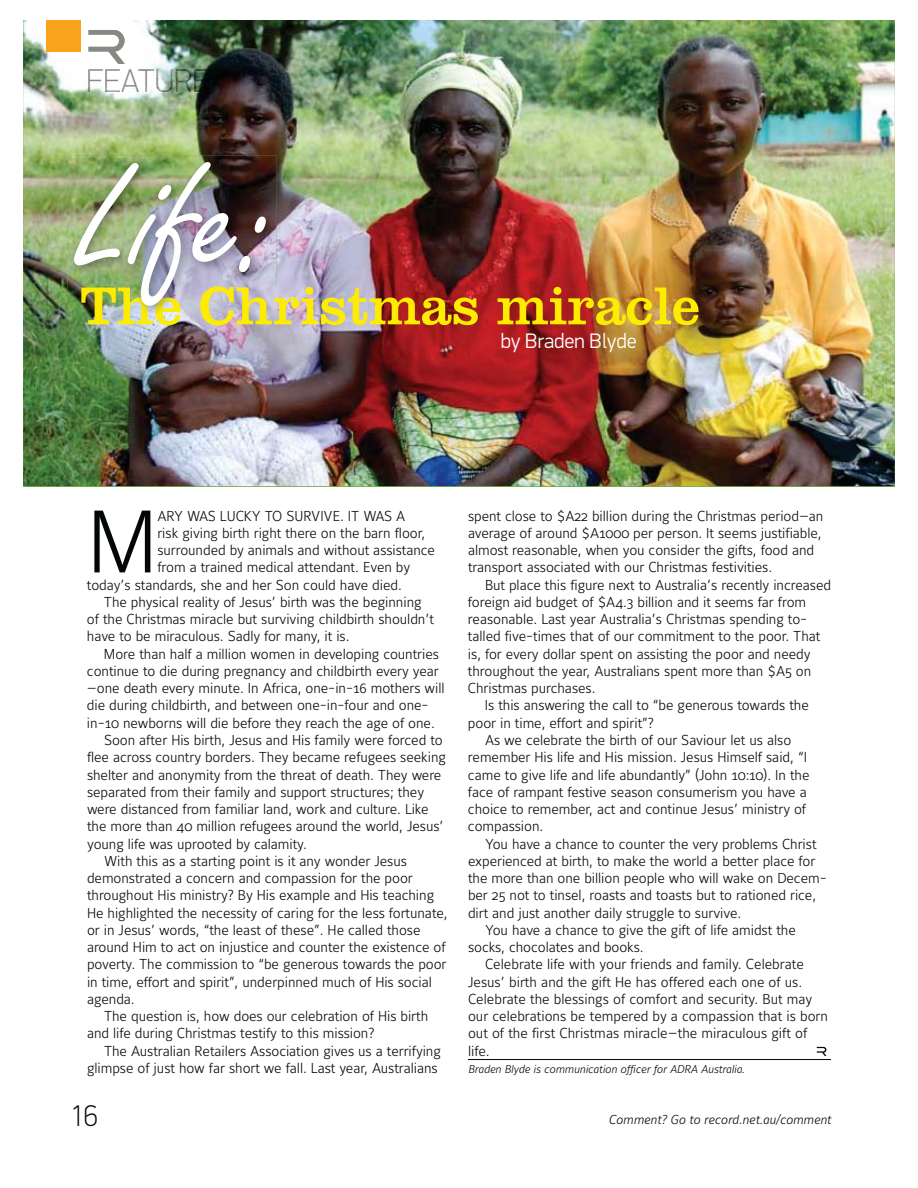
<style>
.page{position:relative;width:918px;height:1188px;background:#fff}
.page>*{position:absolute;margin:0;border:0;box-sizing:border-box;transform-origin:0 0}
.t1{font:153.6px "Freestyle Script";color:#fff}
.t2{font:300 87.6px "Maurea";color:#030806}
.t3{font:55.5px "Clarendon";color:#fced00}
.t4{font:100 33px "PF Din Display Pro";color:#888}
.t5{font:100 30px "PF Din Display Pro";color:#030806}
.t6{font:300 21px "PF Din Display Pro";color:#fff}
.t7{font:300 14.25px/17.2px "Maurea";letter-spacing:-.005em;color:#030806}
.t8{font:italic 300 12.75px "Maurea";color:#030806}
.t9{font:italic 300 11.25px "Maurea";letter-spacing:-.005em;color:#030806}
.s1{color:#888788}
.s2{color:#717a77}
.s3{color:#45594c}
.s4{color:#4a5744}
</style>
<div class="page">
<img style="left:23px;top:20px;width:872px;height:466px">
<hr style="left:468px;top:1059px;width:363px;height:1px;background:#030806">
<svg style="left:817px;top:1047px;width:10px;height:9px"></svg>
<img style="left:67px;top:156px;width:209px;height:160px">
<img style="left:81px;top:286px;width:195px;height:30px">
<div style="left:46px;top:20px;width:34px;height:31px;background:#f8a31b"></div>
<img style="left:89px;top:30px;width:36px;height:34px">
<img style="left:88px;top:69px;width:121px;height:23px">
<h3 class="t4" style="left:86px;top:61px;width:125px">FEA<span class="s1">T</span><span class="s2">U</span><span class="s3">R</span><span class="s4">E</span></h3>
<h1 class="t1" style="left:80px;top:167px;width:192px">Life:</h1>
<h3 class="t3" style="left:80px;top:287px;width:621px">The Christmas miracle</h3>
<h3 class="t6" style="left:501px;top:333px;width:138px">by Braden Blyde</h3>
<h2 class="t2" style="left:87px;top:507px;width:72px">M</h2>
<p class="t7" style="left:157px;top:508px;width:250px">ARY WAS LUCKY TO SURVIVE. IT WAS A</p>
<p class="t7" style="left:157px;top:525px;width:269px">risk giving birth right there on the barn floor,</p>
<p class="t7" style="left:157px;top:543px;width:279px">surrounded by animals and without assistance</p>
<p class="t7" style="left:157px;top:560px;width:254px">from a trained medical attendant. Even by</p>
<p class="t7" style="left:87px;top:577px;width:317px">today’s standards, she and her Son could have died.</p>
<p class="t7" style="left:104px;top:594px;width:319px">The physical reality of Jesus’ birth was the beginning</p>
<p class="t7" style="left:87px;top:612px;width:349px">of the Christmas miracle but surviving childbirth shouldn’t</p>
<p class="t7" style="left:87px;top:629px;width:264px">have to be miraculous. Sadly for many, it is.</p>
<p class="t7" style="left:104px;top:646px;width:337px">More than half a million women in developing countries</p>
<p class="t7" style="left:87px;top:663px;width:353px">continue to die during pregnancy and childbirth every year</p>
<p class="t7" style="left:87px;top:681px;width:359px">—one death every minute. In Africa, one-in-16 mothers will</p>
<p class="t7" style="left:87px;top:698px;width:343px">die during childbirth, and between one-in-four and one-</p>
<p class="t7" style="left:87px;top:715px;width:349px">in-10 newborns will die before they reach the age of one.</p>
<p class="t7" style="left:104px;top:732px;width:340px">Soon after His birth, Jesus and His family were forced to</p>
<p class="t7" style="left:87px;top:750px;width:361px">flee across country borders. They became refugees seeking</p>
<p class="t7" style="left:87px;top:767px;width:356px">shelter and anonymity from the threat of death. They were</p>
<p class="t7" style="left:87px;top:784px;width:339px">separated from their family and support structures; they</p>
<p class="t7" style="left:87px;top:801px;width:343px">were distanced from familiar land, work and culture. Like</p>
<p class="t7" style="left:87px;top:819px;width:358px">the more than 40 million refugees around the world, Jesus’</p>
<p class="t7" style="left:87px;top:836px;width:221px">young life was uprooted by calamity.</p>
<p class="t7" style="left:104px;top:853px;width:304px">With this as a starting point is it any wonder Jesus</p>
<p class="t7" style="left:87px;top:870px;width:327px">demonstrated a concern and compassion for the poor</p>
<p class="t7" style="left:87px;top:888px;width:349px">throughout His ministry? By His example and His teaching</p>
<p class="t7" style="left:87px;top:905px;width:362px">He highlighted the necessity of caring for the less fortunate,</p>
<p class="t7" style="left:87px;top:922px;width:335px">or in Jesus’ words, “the least of these”. He called those</p>
<p class="t7" style="left:87px;top:939px;width:360px">around Him to act on injustice and counter the existence of</p>
<p class="t7" style="left:87px;top:957px;width:361px">poverty. The commission to “be generous towards the poor</p>
<p class="t7" style="left:87px;top:974px;width:346px">in time, effort and spirit”, underpinned much of His social</p>
<p class="t7" style="left:87px;top:991px;width:49px">agenda.</p>
<p class="t7" style="left:104px;top:1008px;width:326px">The question is, how does our celebration of His birth</p>
<p class="t7" style="left:87px;top:1026px;width:289px">and life during Christmas testify to this mission?</p>
<p class="t7" style="left:104px;top:1043px;width:338px">The Australian Retailers Association gives us a terrifying</p>
<p class="t7" style="left:87px;top:1060px;width:352px">glimpse of just how far short we fall. Last year, Australians</p>
<h3 class="t5" style="left:70px;top:1098px;width:30px">16</h3>
<p class="t7" style="left:468px;top:508px;width:357px">spent close to $A22 billion during the Christmas period—an average of around $A1000 per person. It seems justifiable, almost reasonable, when you consider the gifts, food and transport associated with our Christmas festivities.</p>
<p class="t7" style="left:485px;top:577px;width:348px">But place this figure next to Australia’s recently increased</p>
<p class="t7" style="left:468px;top:594px;width:340px">foreign aid budget of $A4.3 billion and it seems far from</p>
<p class="t7" style="left:468px;top:612px;width:341px">reasonable. Last year Australia’s Christmas spending to-</p>
<p class="t7" style="left:468px;top:629px;width:354px">talled five-times that of our commitment to the poor. That</p>
<p class="t7" style="left:468px;top:646px;width:344px">is, for every dollar spent on assisting the poor and needy</p>
<p class="t7" style="left:468px;top:663px;width:345px">throughout the year, Australians spent more than $A5 on</p>
<p class="t7" style="left:468px;top:681px;width:129px">Christmas purchases.</p>
<p class="t7" style="left:485px;top:698px;width:325px">Is this answering the call to “be generous towards the</p>
<p class="t7" style="left:468px;top:715px;width:188px">poor in time, effort and spirit”?</p>
<p class="t7" style="left:485px;top:732px;width:308px">As we celebrate the birth of our Saviour let us also</p>
<p class="t7" style="left:468px;top:750px;width:340px">remember His life and His mission. Jesus Himself said, “I</p>
<p class="t7" style="left:468px;top:767px;width:343px">came to give life and life abundantly” (John 10:10). In the</p>
<p class="t7" style="left:468px;top:784px;width:340px">face of rampant festive season consumerism you have a</p>
<p class="t7" style="left:468px;top:801px;width:340px">choice to remember, act and continue Jesus’ ministry of</p>
<p class="t7" style="left:468px;top:819px;width:77px">compassion.</p>
<p class="t7" style="left:485px;top:836px;width:333px">You have a chance to counter the very problems Christ</p>
<p class="t7" style="left:468px;top:853px;width:349px">experienced at birth, to make the world a better place for</p>
<p class="t7" style="left:468px;top:870px;width:360px">the more than one billion people who will wake on Decem-</p>
<p class="t7" style="left:468px;top:888px;width:350px">ber 25 not to tinsel, roasts and toasts but to rationed rice,</p>
<p class="t7" style="left:468px;top:905px;width:275px">dirt and just another daily struggle to survive.</p>
<p class="t7" style="left:485px;top:922px;width:312px">You have a chance to give the gift of life amidst the</p>
<p class="t7" style="left:468px;top:939px;width:177px">socks, chocolates and books.</p>
<p class="t7" style="left:485px;top:957px;width:320px">Celebrate life with your friends and family. Celebrate</p>
<p class="t7" style="left:468px;top:974px;width:336px">Jesus’ birth and the gift He has offered each one of us.</p>
<p class="t7" style="left:468px;top:991px;width:346px">Celebrate the blessings of comfort and security. But may</p>
<p class="t7" style="left:468px;top:1008px;width:362px">our celebrations be tempered by a compassion that is born</p>
<p class="t7" style="left:468px;top:1026px;width:341px">out of the first Christmas miracle—the miraculous gift of</p>
<p class="t7" style="left:468px;top:1043px;width:23px">life.</p>
<p class="t9" style="left:468px;top:1064px;width:278px">Braden Blyde is communication officer for ADRA Australia.</p>
<p class="t8" style="left:608px;top:1115px;width:224px">Comment? Go to record.net.au/comment</p>
</div>
